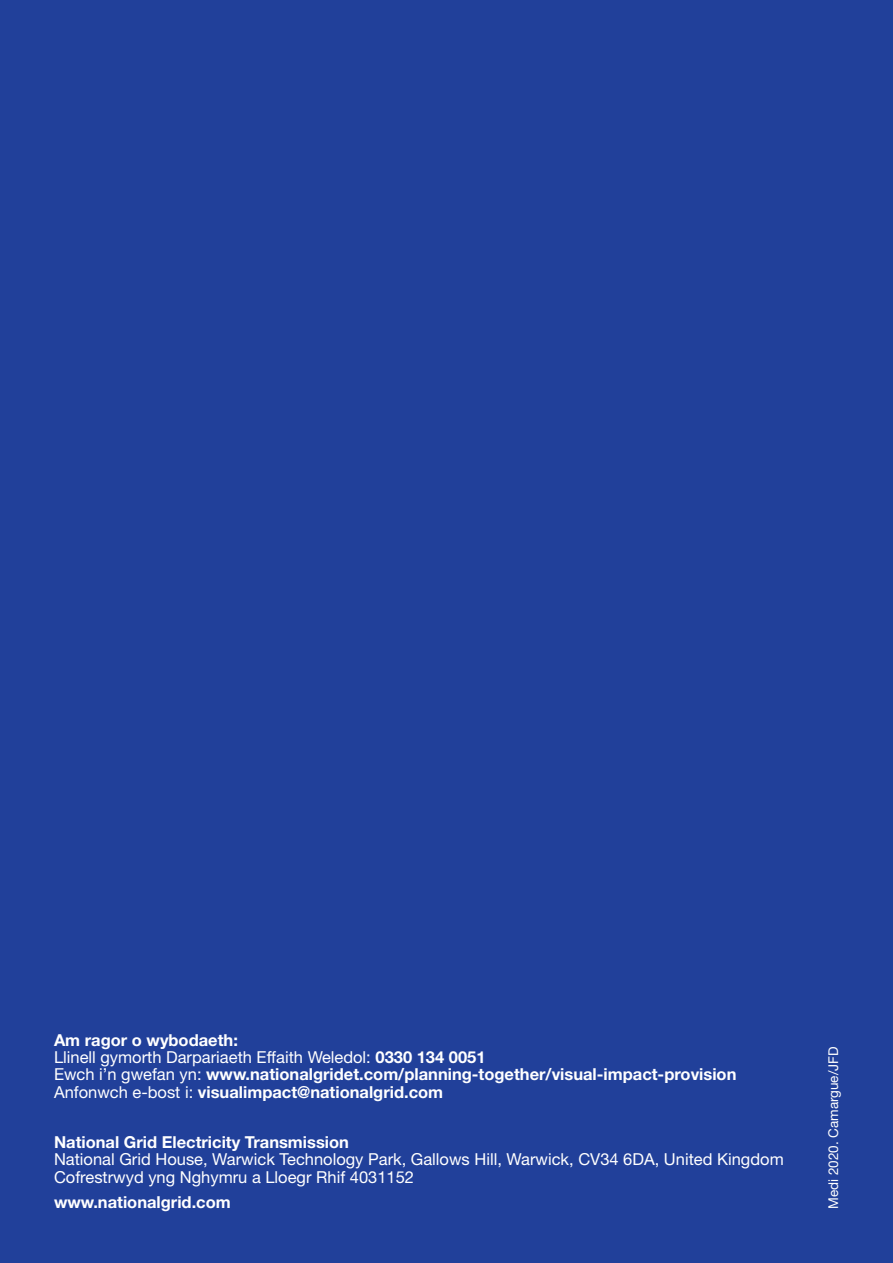
<style>
.page{position:relative;width:893px;height:1263px;background:#21409a}
.page>*{position:absolute;margin:0;border:0;box-sizing:border-box;transform-origin:0 0}
.t1{font:700 16.5px/17.2px "Helvetica Neue LT Pro";color:#fff}
.t2{font:16.5px/17.2px "Helvetica Neue LT Std";color:#fff}
.t3{font:13.5px "Helvetica Neue LT Std";color:#fff}
.s1{font-family:"Helvetica Neue LT Pro";font-weight:700}
.s2{font-family:"Helvetica Neue LT Std";font-weight:400}
</style>
<div class="page">
<p class="t1" style="left:54px;top:1031px;width:185px">Am ragor o wybodaeth:</p>
<p class="t2" style="left:54px;top:1048px;width:433px">Llinell gymorth Darpariaeth Effaith Weledol: <span class="s1">0330 134 0051</span></p>
<p class="t1" style="left:54px;top:1065px;width:684px"><span class="s2">Ewch i’n gwefan yn:</span> www.nationalgridet.com/planning-together/visual-impact-provision<br><span class="s2">Anfonwch e-bost i:</span> visualimpact@nationalgrid.com</p>
<p class="t1" style="left:54px;top:1133px;width:297px">National Grid Electricity Transmission</p>
<p class="t2" style="left:54px;top:1150px;width:731px">National Grid House, Warwick Technology Park, Gallows Hill, Warwick, CV34 6DA, United Kingdom<br>Cofrestrwyd yng Nghymru a Lloegr Rhif 4031152</p>
<p class="t1" style="left:54px;top:1193px;width:178px">www.nationalgrid.com</p>
<p class="t3" style="left:825px;top:1209px;width:164px;rotate:-90deg">Medi 2020. Camargue/JFD</p>
</div>
